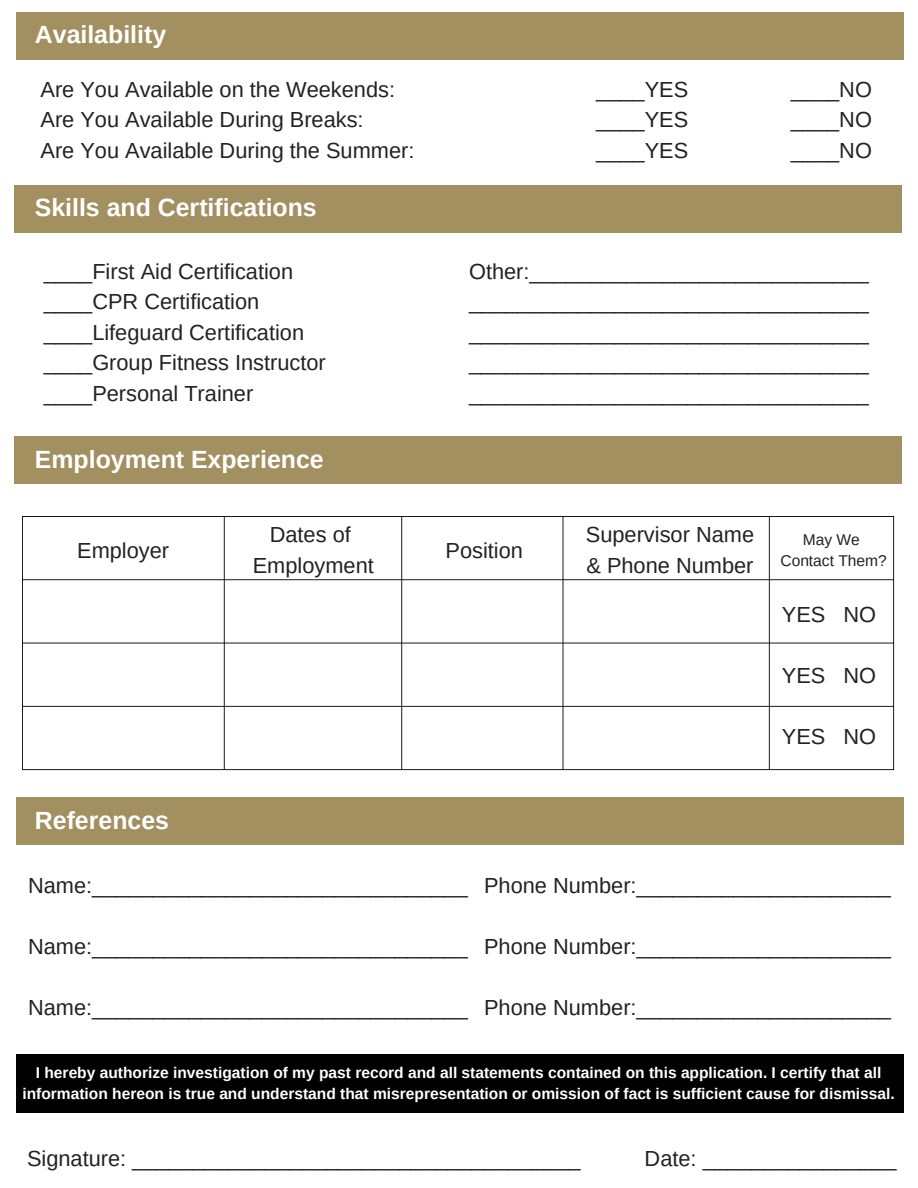
<style>
.page{position:relative;width:918px;height:1188px;background:#fff}
.page>*{position:absolute;margin:0;border:0;box-sizing:border-box;transform-origin:0 0}
.t1{font:700 24.9px "Arimo";color:#fff}
.t2{font:21.75px/30.3px "Arimo";color:#222}
.t3{font:700 15.6px/21.3px "Arimo";color:#fff;text-align:center}
.t4{font:15.6px/21.3px "Arimo";color:#222;text-align:center}
</style>
<div class="page">
<div style="left:16px;top:12px;width:887px;height:48px;background:#a29061"></div>
<div style="left:15px;top:186px;width:887px;height:47px;background:#a29061"></div>
<div style="left:15px;top:436px;width:887px;height:48px;background:#a29061"></div>
<div style="left:16px;top:798px;width:887px;height:47px;background:#a29061"></div>
<div style="left:16px;top:1054px;width:887px;height:59px;background:#000"></div>
<img style="left:22px;top:516px;width:872px;height:255px">
<p class="t1" style="left:35px;top:20px;width:133px">Availability</p>
<p class="t2" style="left:40px;top:74px;width:356px">Are You Available on the Weekends:</p>
<p class="t2" style="left:40px;top:104px;width:375px">Are You Available During Breaks:<br>Are You Available During the Summer:</p>
<p class="t1" style="left:35px;top:193px;width:283px">Skills and Certifications</p>
<p class="t2" style="left:596px;top:74px;width:94px">____YES</p>
<p class="t2" style="left:791px;top:74px;width:83px">____NO</p>
<p class="t2" style="left:596px;top:104px;width:94px">____YES</p>
<p class="t2" style="left:791px;top:104px;width:83px">____NO</p>
<p class="t2" style="left:596px;top:135px;width:94px">____YES</p>
<p class="t2" style="left:791px;top:135px;width:83px">____NO</p>
<p class="t2" style="left:44px;top:256px;width:284px">____First Aid Certification ____CPR Certification ____Lifeguard Certification ____Group Fitness Instructor ____Personal Trainer</p>
<p class="t2" style="left:469px;top:256px;width:401px;text-align:justify">Other:____________________________ _________________________________ _________________________________ _________________________________ _________________________________</p>
<p class="t1" style="left:35px;top:445px;width:290px">Employment Experience</p>
<p class="t2" style="left:77px;top:535px;width:94px">Employer</p>
<p class="t2" style="left:253px;top:520px;width:123px;text-align:center">Dates of<br>Employment</p>
<p class="t1" style="left:35px;top:807px;width:136px">References</p>
<p class="t2" style="left:446px;top:535px;width:79px">Position</p>
<p class="t2" style="left:586px;top:520px;width:170px">Supervisor Name &amp; Phone Number</p>
<p class="t4" style="left:780px;top:528px;width:108px">May We<br>Contact Them?</p>
<p class="t2" style="left:782px;top:599px;width:96px">YES NO</p>
<p class="t2" style="left:782px;top:660px;width:96px">YES NO</p>
<p class="t2" style="left:782px;top:721px;width:96px">YES NO</p>
<p class="t2" style="left:28px;top:871px;width:441px">Name:_______________________________</p>
<p class="t2" style="left:484px;top:871px;width:408px">Phone Number:_____________________</p>
<p class="t2" style="left:28px;top:931px;width:441px">Name:_______________________________</p>
<p class="t2" style="left:484px;top:931px;width:408px">Phone Number:_____________________</p>
<p class="t2" style="left:28px;top:992px;width:441px">Name:_______________________________</p>
<p class="t2" style="left:484px;top:992px;width:408px">Phone Number:_____________________</p>
<p class="t3" style="left:22px;top:1062px;width:874px">I hereby authorize investigation of my past record and all statements contained on this application. I certify that all information hereon is true and understand that misrepresentation or omission of fact is sufficient cause for dismissal.</p>
<p class="t2" style="left:27px;top:1143px;width:555px">Signature: _____________________________________</p>
<p class="t2" style="left:645px;top:1143px;width:253px">Date: ________________</p>
</div>
